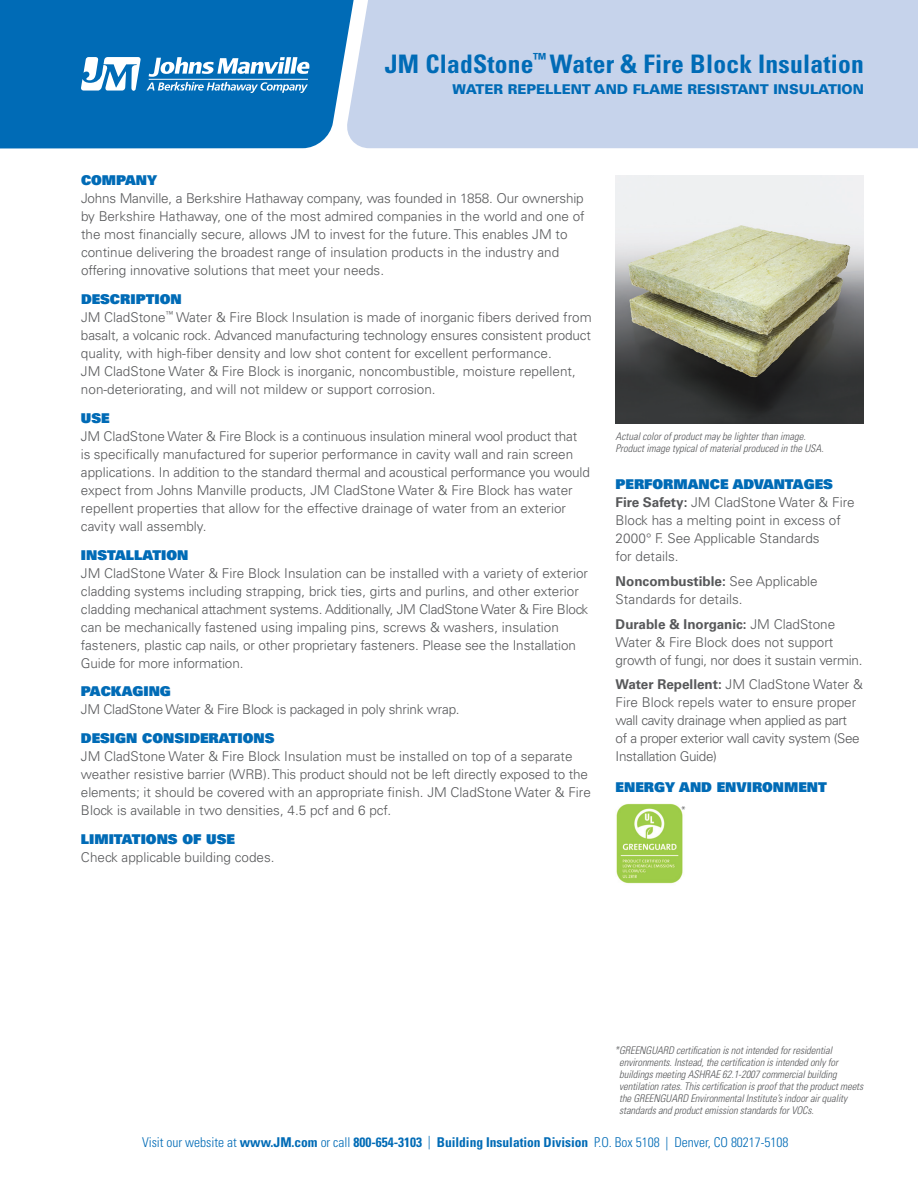
<style>
.page{position:relative;width:918px;height:1188px;background:#fff}
.page>*{position:absolute;margin:0;border:0;box-sizing:border-box;transform-origin:0 0}
.t1{font:700 condensed 25.5px "Univers LT Std";letter-spacing:.01em;color:#006bb6}
.t2{font:300 13.5px/18px "Univers LT Std";color:#57585a}
.t3{font:300 13.5px/18px "Univers LT Std";letter-spacing:-.025em;color:#57585a}
.t4{font:13.5px "Univers LT Std X Black";color:#006bb6}
.t5{font:300 condensed 13.5px "Univers LT Std";color:#006bb6}
.t6{font:300 13.5px/18px "Univers LT Std";letter-spacing:-.02em;color:#57585a}
.t7{font:900 13.5px "Univers LT Std";color:#006bb6}
.t8{font:italic 300 condensed 10.5px/12px "Univers LT Std";letter-spacing:-.005em;color:#57585a}
.t9{font:300 condensed 10.5px "Univers LT Std";color:#57585a}
.s1{font-weight:700}
</style>
<div class="page">
<img style="left:615px;top:175px;width:249px;height:249px">
<div style="left:0;top:0;width:346px;height:149px;background:#006bb6"></div>
<div style="left:346px;top:0;width:572px;height:148px;background:#c6d3eb"></div>
<svg style="left:81px;top:57px;width:228px;height:36px"></svg>
<hr style="left:149px;top:79px;width:159px;height:1px;background:#fff">
<img style="left:616px;top:803px;width:67px;height:81px">
<h1 class="t1" style="left:385px;top:49px;width:481px">JM CladStone<sup>™</sup> Water &amp; Fire Block Insulation</h1>
<p class="t7" style="left:453px;top:81px;width:413px">WATER REPELLENT AND FLAME RESISTANT INSULATION</p>
<p class="t4" style="left:81px;top:171px;width:78px">COMPANY</p>
<p class="t2" style="left:81px;top:189px;width:505px">Johns Manville, a Berkshire Hathaway company, was founded in 1858. Our ownership by Berkshire Hathaway, one of the most admired companies in the world and one of the most financially secure, allows JM to invest for the future. This enables JM to continue delivering the broadest range of insulation products in the industry and offering innovative solutions that meet your needs.</p>
<p class="t4" style="left:81px;top:290px;width:102px">DESCRIPTION</p>
<p class="t2" style="left:81px;top:308px;width:512px">JM CladStone<sup>™</sup> Water &amp; Fire Block Insulation is made of inorganic fibers derived from basalt, a volcanic rock. Advanced manufacturing technology ensures consistent product quality, with high-fiber density and low shot content for excellent performance.<br>JM CladStone Water &amp; Fire Block is inorganic, noncombustible, moisture repellent, non-deteriorating, and will not mildew or support corrosion.</p>
<p class="t4" style="left:81px;top:409px;width:30px">USE</p>
<p class="t2" style="left:81px;top:427px;width:510px">JM CladStone Water &amp; Fire Block is a continuous insulation mineral wool product that is specifically manufactured for superior performance in cavity wall and rain screen applications. In addition to the standard thermal and acoustical performance you would expect from Johns Manville products, JM CladStone Water &amp; Fire Block has water repellent properties that allow for the effective drainage of water from an exterior cavity wall assembly.</p>
<p class="t4" style="left:81px;top:546px;width:109px">INSTALLATION</p>
<p class="t2" style="left:81px;top:564px;width:509px">JM CladStone Water &amp; Fire Block Insulation can be installed with a variety of exterior cladding systems including strapping, brick ties, girts and purlins, and other exterior cladding mechanical attachment systems. Additionally, JM CladStone Water &amp; Fire Block can be mechanically fastened using impaling pins, screws &amp; washers, insulation fasteners, plastic cap nails, or other proprietary fasteners. Please see the Installation Guide for more information.</p>
<p class="t4" style="left:81px;top:683px;width:91px">PACKAGING</p>
<p class="t2" style="left:81px;top:701px;width:380px">JM CladStone Water &amp; Fire Block is packaged in poly shrink wrap.</p>
<p class="t4" style="left:81px;top:729px;width:195px">DESIGN CONSIDERATIONS</p>
<p class="t2" style="left:81px;top:747px;width:511px">JM CladStone Water &amp; Fire Block Insulation must be installed on top of a separate weather resistive barrier (WRB). This product should not be left directly exposed to the elements; it should be covered with an appropriate finish. JM CladStone Water &amp; Fire Block is available in two densities, 4.5 pcf and 6 pcf.</p>
<p class="t4" style="left:81px;top:830px;width:155px">LIMITATIONS OF USE</p>
<p class="t2" style="left:81px;top:848px;width:195px">Check applicable building codes.</p>
<p class="t8" style="left:616px;top:430px;width:210px">Actual color of product may be lighter than image.<br>Product image typical of material produced in the USA.</p>
<p class="t4" style="left:616px;top:476px;width:219px">PERFORMANCE ADVANTAGES</p>
<p class="t2" style="left:616px;top:493px;width:241px"><span class="s1">Fire Safety:</span> JM CladStone Water &amp; Fire<br>Block has a melting point in excess of<br>2000° F. See Applicable Standards<br>for details.</p>
<p class="t2" style="left:616px;top:572px;width:204px"><span class="s1">Noncombustible:</span> See Applicable<br>Standards for details.</p>
<p class="t6" style="left:616px;top:615px;width:248px"><span class="s1">Durable &amp; Inorganic:</span> JM CladStone<br>Water &amp; Fire Block does not support growth of fungi, nor does it sustain vermin.</p>
<p class="t3" style="left:616px;top:676px;width:249px"><span class="s1">Water Repellent:</span> JM CladStone Water &amp; Fire Block repels water to ensure proper wall cavity drainage when applied as part<br>of a proper exterior wall cavity system (See Installation Guide)</p>
<p class="t4" style="left:616px;top:778px;width:213px">ENERGY AND ENVIRONMENT</p>
<p class="t9" style="left:681px;top:804px;width:6px">*</p>
<p class="t8" style="left:619px;top:1045px;width:246px;text-indent:-5px">*GREENGUARD certification is not intended for residential environments. Instead, the certification is intended only for buildings meeting ASHRAE 62.1-2007 commercial building ventilation rates. This certification is proof that the product meets the GREENGUARD Environmental Institute’s indoor air quality standards and product emission standards for VOCs.</p>
<p class="t5" style="left:142px;top:1134px;width:648px">Visit our website at <span class="s1">www.JM.com</span> or call <span class="s1">800-654-3103</span> | <span class="s1">Building Insulation Division</span> P.O. Box 5108 | Denver, CO 80217-5108</p>
</div>
